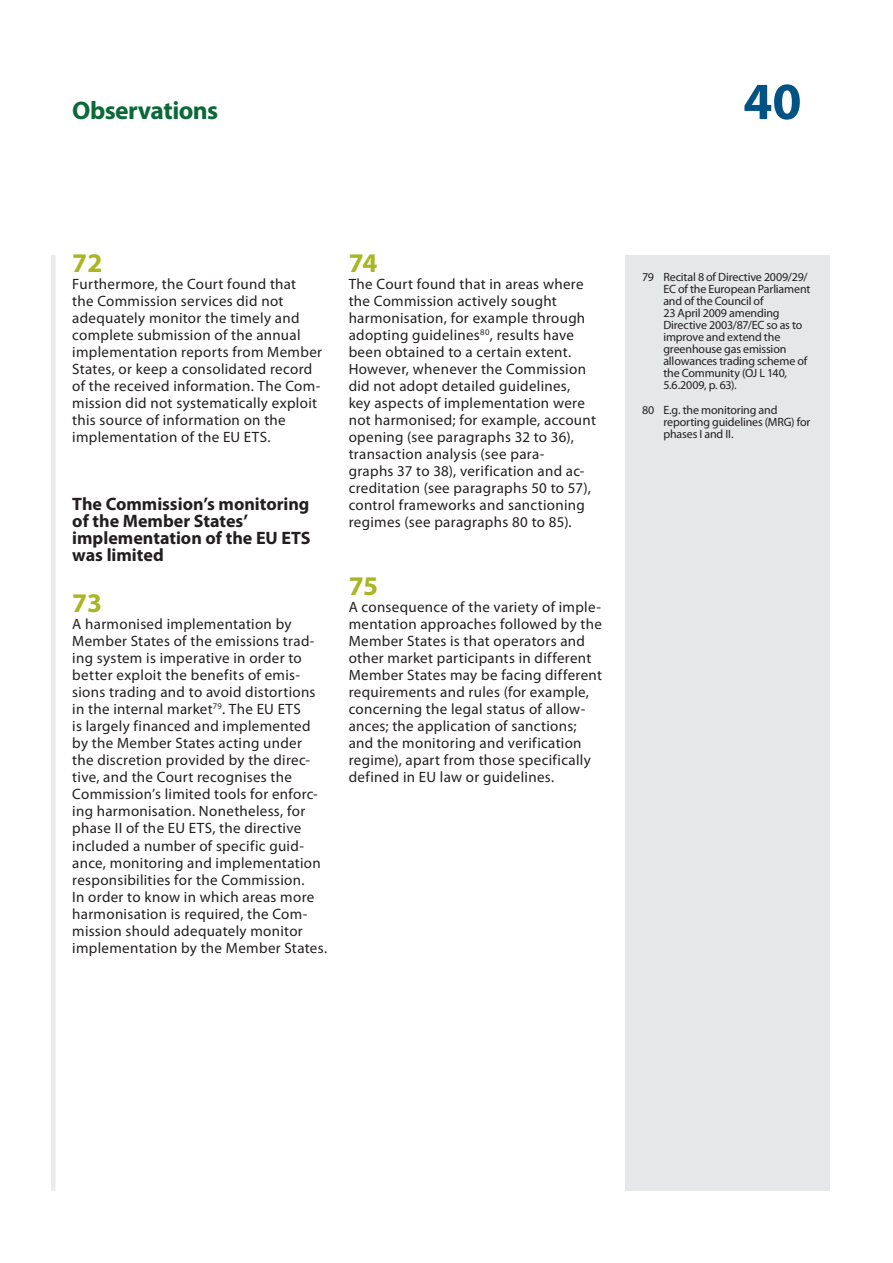
<style>
.page{position:relative;width:893px;height:1263px;background:#fff}
.page>*{position:absolute;margin:0;border:0;box-sizing:border-box;transform-origin:0 0}
.t1{font:700 52.5px "Myriad Pro";color:#015386}
.E_05_-_CHAP__1__TEXT{font:700 27px "Myriad Pro";letter-spacing:-.01em;color:#a7b621}
.t2{font:700 25.5px "Myriad Pro";letter-spacing:-.025em;color:#0b6938}
.E_04_-_CHAP__TITRE_B{font:700 18px/17px "Myriad Pro";color:#231f20}
.E_05_-_CHAP__1__TEXT-2{font:15px/17px "Myriad Pro";letter-spacing:.02em;color:#231f20}
.E_08_-_CHAP__FOOTNOT{font:12px/12px "Myriad Pro";letter-spacing:-.015em;color:#231f20}
</style>
<div class="page">
<div style="left:51px;top:255px;width:5px;height:936px;background:#ebebeb"></div>
<div style="left:625px;top:255px;width:204px;height:936px;background:#e6e7e9"></div>
<h3 class="t2" style="left:72px;top:94px;width:147px">Observations</h3>
<h1 class="t1" style="left:743px;top:67px;width:60px">40</h1>
<p class="E_05_-_CHAP__1__TEXT" style="left:72px;top:245px;width:32px">72</p>
<p class="E_05_-_CHAP__1__TEXT-2" style="left:72px;top:275px;width:251px">Furthermore, the Court found that<br>the Commission services did not adequately monitor the timely and complete submission of the annual implementation reports from Member States, or keep a consolidated record of the received information. The Com&shy;mission did not systematically exploit this source of information on the implementation of the EU ETS.</p>
<p class="E_04_-_CHAP__TITRE_B" style="left:72px;top:495px;width:240px">The Commission’s monitoring of the Member States’ implementation of the EU ETS was limited</p>
<p class="E_05_-_CHAP__1__TEXT" style="left:72px;top:586px;width:31px">73</p>
<p class="E_05_-_CHAP__1__TEXT-2" style="left:72px;top:616px;width:256px">A harmonised implementation by Member States of the emissions trad&shy;ing system is imperative in order to better exploit the benefits of emis&shy;sions trading and to avoid distortions in the internal market<sup>79</sup>. The EU ETS<br>is largely financed and implemented by the Member States acting under<br>the discretion provided by the direc&shy;tive, and the Court recognises the Commission’s limited tools for enforc&shy;ing harmonisation. Nonetheless, for phase II of the EU ETS, the directive included a number of specific guid&shy;ance, monitoring and implementation responsibilities for the Commission.<br>In order to know in which areas more harmonisation is required, the Com&shy;mission should adequately monitor implementation by the Member States.</p>
<p class="E_05_-_CHAP__1__TEXT" style="left:349px;top:245px;width:30px">74</p>
<p class="E_05_-_CHAP__1__TEXT-2" style="left:349px;top:275px;width:249px">The Court found that in areas where the Commission actively sought harmonisation, for example through adopting guidelines<sup>80</sup>, results have been obtained to a certain extent.<br>However, whenever the Commission did not adopt detailed guidelines, key aspects of implementation were not harmonised; for example, account opening (see paragraphs 32 to 36), transaction analysis (see para-<br>graphs 37 to 38), verification and ac&shy;creditation (see paragraphs 50 to 57), control frameworks and sanctioning regimes (see paragraphs 80 to 85).</p>
<p class="E_05_-_CHAP__1__TEXT" style="left:349px;top:569px;width:31px">75</p>
<p class="E_05_-_CHAP__1__TEXT-2" style="left:349px;top:599px;width:255px">A consequence of the variety of imple&shy;mentation approaches followed by the Member States is that operators and other market participants in different Member States may be facing different requirements and rules (for example, concerning the legal status of allow&shy;ances; the application of sanctions; and the monitoring and verification regime), apart from those specifically defined in EU law or guidelines.</p>
<p class="E_08_-_CHAP__FOOTNOT" style="left:663px;top:271px;width:149px;text-indent:-21px">79 Recital 8 of Directive 2009/29/<br>EC of the European Parliament and of the Council of<br>23 April 2009 amending<br>Directive 2003/87/EC so as to improve and extend the greenhouse gas emission allowances trading scheme of the Community (OJ L 140,<br>5.6.2009, p. 63).</p>
<p class="E_08_-_CHAP__FOOTNOT" style="left:663px;top:404px;width:149px;text-indent:-21px">80 E.g. the monitoring and reporting guidelines (MRG) for phases I and II.</p>
</div>
